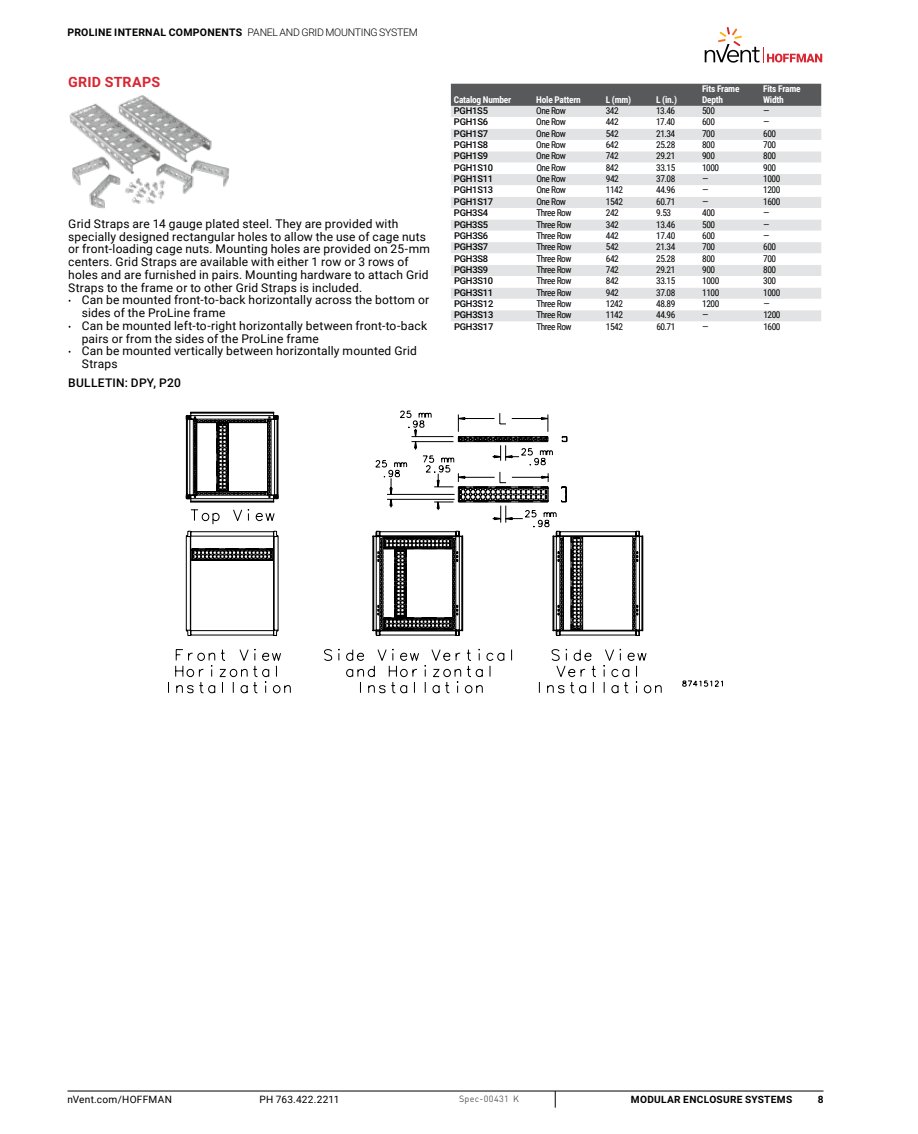
<style>
.page{position:relative;width:918px;height:1134px;background:#fff}
.page>*{position:absolute;margin:0;border:0;box-sizing:border-box;transform-origin:0 0}
.t1{font:700 14.25px "Roboto";letter-spacing:.015em;color:#d92632}
.t2{font:12px/12.8px "Roboto";letter-spacing:.015em;color:#000}
.t3{font:500 12px "Roboto";letter-spacing:.02em;color:#000}
.t4{font:300 10.5px "Roboto";letter-spacing:-.025em;color:#000}
.t5{font:700 10.5px "Roboto";letter-spacing:.025em;color:#000}
.t6{font:10.2px "Roboto";letter-spacing:.025em;color:#000}
.t7{font:700 10.2px "Roboto";letter-spacing:.03em;color:#000}
.t8{font:9.3px "Roboto Condensed";letter-spacing:-.05em;color:#000}
.t9{font:500 9.3px "Roboto";letter-spacing:-.025em;color:#000}
.t10{font:700 9.3px/10.8px "Roboto Condensed";letter-spacing:-.025em;color:#fff}
.t11{font:9px "DIN Pro";letter-spacing:.03em;color:#58595b}
.s1{font-weight:700}
.s2{font-size:9px}
</style>
<div class="page">
<hr style="left:68px;top:1091px;width:756px;height:1px;background:#000">
<svg style="left:555px;top:1091px;width:1px;height:17px"></svg>
<svg style="left:705px;top:27px;width:117px;height:36px"></svg>
<img style="left:71px;top:97px;width:156px;height:109px">
<div style="left:451px;top:84px;width:370px;height:22px;background:#58595b"></div>
<div style="left:451px;top:106px;width:370px;height:11px;background:#e2e3e4"></div>
<svg style="left:451px;top:129px;width:370px;height:192px;fill:#e8e9ea"></svg>
<svg style="left:168px;top:411px;width:555px;height:282px"></svg>
<p class="t5" style="left:68px;top:25px;width:73px">PROLINE INTERN</p>
<p class="t5" style="left:153px;top:25px;width:48px">AL COMPONEN</p>
<p class="t4" style="left:229px;top:25px;width:188px"><span class="s1">TS</span> PANEL AND GRID MOUNTING SYSTEM</p>
<p class="t1" style="left:68px;top:72px;width:92px">GRID STRAPS</p>
<p class="t2" style="left:68px;top:217px;width:363px">Grid Straps are 14 gauge plated steel. They are provided with specially designed rectangular holes to allow the use of cage nuts or front-loading cage nuts. Mounting holes are provided on 25-mm centers. Grid Straps are available with either 1 row or 3 rows of holes and are furnished in pairs. Mounting hardware to attach Grid Straps to the frame or to other Grid Straps is included.</p>
<p class="t2" style="left:82px;top:293px;width:349px;text-indent:-14px"><span class="s2">•</span> Can be mounted front-to-back horizontally across the bottom or sides of the ProLine frame</p>
<p class="t2" style="left:82px;top:319px;width:347px;text-indent:-14px"><span class="s2">•</span> Can be mounted left-to-right horizontally between front-to-back pairs or from the sides of the ProLine frame</p>
<p class="t2" style="left:82px;top:344px;width:337px;text-indent:-14px"><span class="s2">•</span> Can be mounted vertically between horizontally mounted Grid<br>Straps</p>
<p class="t3" style="left:68px;top:374px;width:114px">BULLETIN: DPY, P20</p>
<p class="t10" style="left:454px;top:94px;width:59px">Catalog Number</p>
<p class="t10" style="left:536px;top:94px;width:46px">Hole Pattern</p>
<p class="t10" style="left:606px;top:94px;width:27px">L (mm)</p>
<p class="t10" style="left:656px;top:94px;width:22px">L (in.)</p>
<p class="t10" style="left:702px;top:83px;width:39px">Fits Frame<br>Depth</p>
<p class="t10" style="left:763px;top:83px;width:39px">Fits Frame<br>Width</p>
<p class="t9" style="left:454px;top:104px;width:36px">PGH1S5</p>
<p class="t8" style="left:536px;top:104px;width:31px">One Row</p>
<p class="t8" style="left:606px;top:104px;width:14px">342</p>
<p class="t8" style="left:656px;top:104px;width:21px">13.46</p>
<p class="t8" style="left:702px;top:104px;width:14px">500</p>
<p class="t8" style="left:763px;top:104px;width:8px">—</p>
<p class="t9" style="left:454px;top:116px;width:36px">PGH1S6</p>
<p class="t8" style="left:536px;top:116px;width:31px">One Row</p>
<p class="t8" style="left:606px;top:116px;width:14px">442</p>
<p class="t8" style="left:656px;top:116px;width:21px">17.40</p>
<p class="t8" style="left:702px;top:116px;width:14px">600</p>
<p class="t8" style="left:763px;top:116px;width:8px">—</p>
<p class="t9" style="left:454px;top:127px;width:36px">PGH1S7</p>
<p class="t8" style="left:536px;top:127px;width:31px">One Row</p>
<p class="t8" style="left:606px;top:127px;width:14px">542</p>
<p class="t8" style="left:656px;top:127px;width:21px">21.34</p>
<p class="t8" style="left:702px;top:127px;width:14px">700</p>
<p class="t8" style="left:763px;top:127px;width:14px">600</p>
<p class="t9" style="left:454px;top:138px;width:36px">PGH1S8</p>
<p class="t8" style="left:536px;top:138px;width:31px">One Row</p>
<p class="t8" style="left:606px;top:138px;width:14px">642</p>
<p class="t8" style="left:656px;top:138px;width:21px">25.28</p>
<p class="t8" style="left:702px;top:138px;width:14px">800</p>
<p class="t8" style="left:763px;top:138px;width:14px">700</p>
<p class="t9" style="left:454px;top:150px;width:36px">PGH1S9</p>
<p class="t8" style="left:536px;top:150px;width:31px">One Row</p>
<p class="t8" style="left:606px;top:150px;width:14px">742</p>
<p class="t8" style="left:656px;top:150px;width:21px">29.21</p>
<p class="t8" style="left:702px;top:150px;width:14px">900</p>
<p class="t8" style="left:763px;top:150px;width:14px">800</p>
<p class="t9" style="left:454px;top:161px;width:41px">PGH1S10</p>
<p class="t8" style="left:536px;top:161px;width:31px">One Row</p>
<p class="t8" style="left:606px;top:161px;width:14px">842</p>
<p class="t8" style="left:656px;top:161px;width:21px">33.15</p>
<p class="t8" style="left:702px;top:161px;width:19px">1000</p>
<p class="t8" style="left:763px;top:161px;width:14px">900</p>
<p class="t9" style="left:454px;top:172px;width:41px">PGH1S11</p>
<p class="t8" style="left:536px;top:172px;width:31px">One Row</p>
<p class="t8" style="left:606px;top:172px;width:14px">942</p>
<p class="t8" style="left:656px;top:172px;width:21px">37.08</p>
<p class="t8" style="left:702px;top:172px;width:8px">—</p>
<p class="t8" style="left:763px;top:172px;width:19px">1000</p>
<p class="t9" style="left:454px;top:184px;width:41px">PGH1S13</p>
<p class="t8" style="left:536px;top:184px;width:31px">One Row</p>
<p class="t8" style="left:606px;top:184px;width:19px">1142</p>
<p class="t8" style="left:656px;top:184px;width:21px">44.96</p>
<p class="t8" style="left:702px;top:184px;width:8px">—</p>
<p class="t8" style="left:763px;top:184px;width:19px">1200</p>
<p class="t9" style="left:454px;top:195px;width:41px">PGH1S17</p>
<p class="t8" style="left:536px;top:195px;width:31px">One Row</p>
<p class="t8" style="left:606px;top:195px;width:19px">1542</p>
<p class="t8" style="left:656px;top:195px;width:21px">60.71</p>
<p class="t8" style="left:702px;top:195px;width:8px">—</p>
<p class="t8" style="left:763px;top:195px;width:19px">1600</p>
<p class="t9" style="left:454px;top:206px;width:36px">PGH3S4</p>
<p class="t8" style="left:536px;top:206px;width:37px">Three Row</p>
<p class="t8" style="left:606px;top:206px;width:14px">242</p>
<p class="t8" style="left:656px;top:206px;width:16px">9.53</p>
<p class="t8" style="left:702px;top:206px;width:14px">400</p>
<p class="t8" style="left:763px;top:206px;width:8px">—</p>
<p class="t9" style="left:454px;top:218px;width:36px">PGH3S5</p>
<p class="t8" style="left:536px;top:218px;width:37px">Three Row</p>
<p class="t8" style="left:606px;top:218px;width:14px">342</p>
<p class="t8" style="left:656px;top:218px;width:21px">13.46</p>
<p class="t8" style="left:702px;top:218px;width:14px">500</p>
<p class="t8" style="left:763px;top:218px;width:8px">—</p>
<p class="t9" style="left:454px;top:229px;width:36px">PGH3S6</p>
<p class="t8" style="left:536px;top:229px;width:37px">Three Row</p>
<p class="t8" style="left:606px;top:229px;width:14px">442</p>
<p class="t8" style="left:656px;top:229px;width:21px">17.40</p>
<p class="t8" style="left:702px;top:229px;width:14px">600</p>
<p class="t8" style="left:763px;top:229px;width:8px">—</p>
<p class="t9" style="left:454px;top:240px;width:36px">PGH3S7</p>
<p class="t8" style="left:536px;top:240px;width:37px">Three Row</p>
<p class="t8" style="left:606px;top:240px;width:14px">542</p>
<p class="t8" style="left:656px;top:240px;width:21px">21.34</p>
<p class="t8" style="left:702px;top:240px;width:14px">700</p>
<p class="t8" style="left:763px;top:240px;width:14px">600</p>
<p class="t9" style="left:454px;top:252px;width:36px">PGH3S8</p>
<p class="t8" style="left:536px;top:252px;width:37px">Three Row</p>
<p class="t8" style="left:606px;top:252px;width:14px">642</p>
<p class="t8" style="left:656px;top:252px;width:21px">25.28</p>
<p class="t8" style="left:702px;top:252px;width:14px">800</p>
<p class="t8" style="left:763px;top:252px;width:14px">700</p>
<p class="t9" style="left:454px;top:263px;width:36px">PGH3S9</p>
<p class="t8" style="left:536px;top:263px;width:37px">Three Row</p>
<p class="t8" style="left:606px;top:263px;width:14px">742</p>
<p class="t8" style="left:656px;top:263px;width:21px">29.21</p>
<p class="t8" style="left:702px;top:263px;width:14px">900</p>
<p class="t8" style="left:763px;top:263px;width:14px">800</p>
<p class="t9" style="left:454px;top:274px;width:41px">PGH3S10</p>
<p class="t8" style="left:536px;top:274px;width:37px">Three Row</p>
<p class="t8" style="left:606px;top:274px;width:14px">842</p>
<p class="t8" style="left:656px;top:274px;width:21px">33.15</p>
<p class="t8" style="left:702px;top:274px;width:19px">1000</p>
<p class="t8" style="left:763px;top:274px;width:14px">300</p>
<p class="t9" style="left:454px;top:286px;width:41px">PGH3S11</p>
<p class="t8" style="left:536px;top:286px;width:37px">Three Row</p>
<p class="t8" style="left:606px;top:286px;width:14px">942</p>
<p class="t8" style="left:656px;top:286px;width:21px">37.08</p>
<p class="t8" style="left:702px;top:286px;width:19px">1100</p>
<p class="t8" style="left:763px;top:286px;width:19px">1000</p>
<p class="t9" style="left:454px;top:297px;width:41px">PGH3S12</p>
<p class="t8" style="left:536px;top:297px;width:37px">Three Row</p>
<p class="t8" style="left:606px;top:297px;width:19px">1242</p>
<p class="t8" style="left:656px;top:297px;width:21px">48.89</p>
<p class="t8" style="left:702px;top:297px;width:19px">1200</p>
<p class="t8" style="left:763px;top:297px;width:8px">—</p>
<p class="t9" style="left:454px;top:309px;width:41px">PGH3S13</p>
<p class="t8" style="left:536px;top:309px;width:37px">Three Row</p>
<p class="t8" style="left:606px;top:309px;width:19px">1142</p>
<p class="t8" style="left:656px;top:309px;width:21px">44.96</p>
<p class="t8" style="left:702px;top:309px;width:8px">—</p>
<p class="t8" style="left:763px;top:309px;width:19px">1200</p>
<p class="t9" style="left:454px;top:320px;width:41px">PGH3S17</p>
<p class="t8" style="left:536px;top:320px;width:37px">Three Row</p>
<p class="t8" style="left:606px;top:320px;width:19px">1542</p>
<p class="t8" style="left:656px;top:320px;width:21px">60.71</p>
<p class="t8" style="left:702px;top:320px;width:8px">—</p>
<p class="t8" style="left:763px;top:320px;width:19px">1600</p>
<p class="t6" style="left:67px;top:1092px;width:106px">nVent.com/HOFFMAN</p>
<p class="t6" style="left:260px;top:1092px;width:81px">PH 763.422.2211</p>
<p class="t11" style="left:459px;top:1092px;width:62px">Spec-00431 K</p>
<p class="t7" style="left:631px;top:1092px;width:66px">MODULAR ENCLO</p>
<p class="t7" style="left:717px;top:1092px;width:77px">SURE SYSTEMS</p>
<p class="t7" style="left:818px;top:1092px;width:7px">8</p>
</div>
